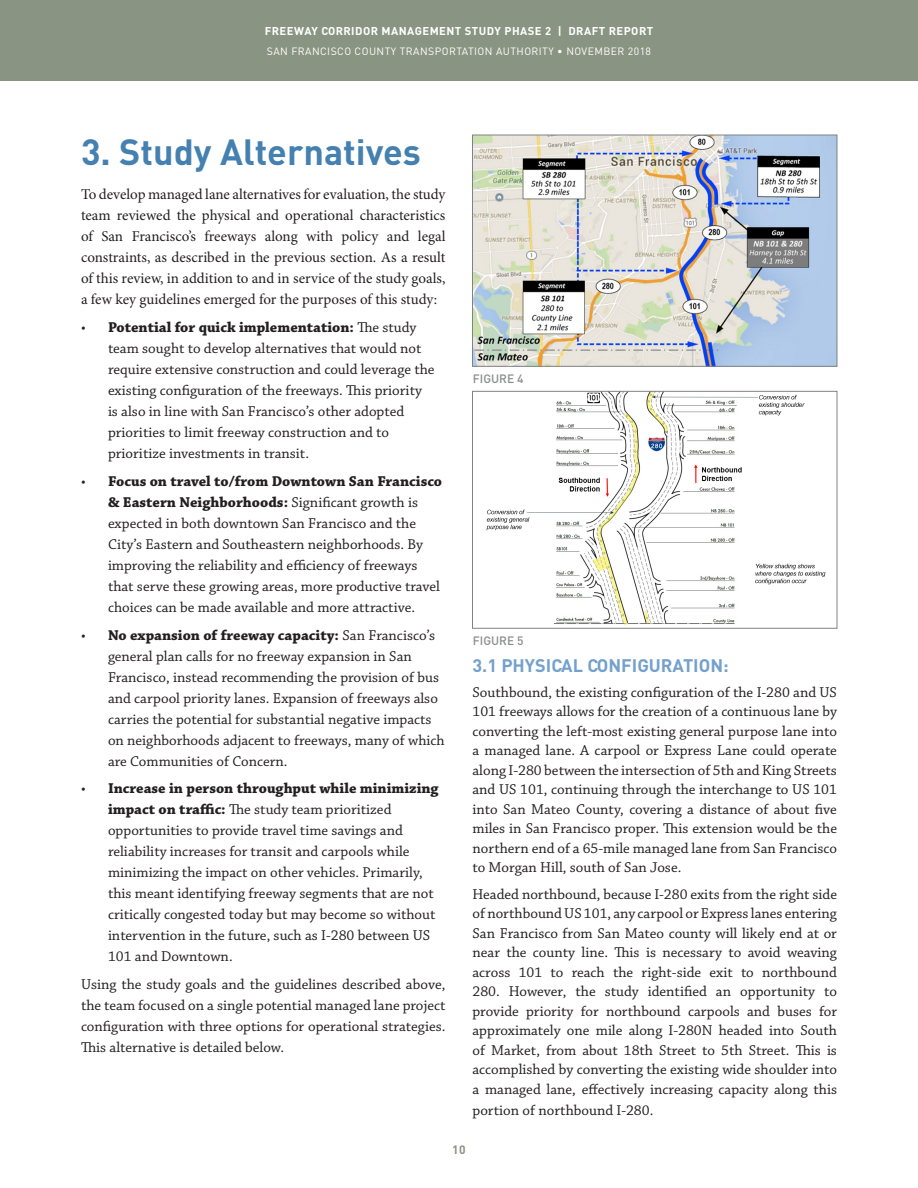
<style>
.page{position:relative;width:918px;height:1188px;background:#fff}
.page>*{position:absolute;margin:0;border:0;box-sizing:border-box;transform-origin:0 0}
.Main_Header{font:700 36px "DIN";color:#4581b0}
.Sub-Header{font:700 18px "DIN";color:#74a0cc}
.Body_Copy_Bullets{font:15px/21px "Chaparral Pro";color:#231f20}
.Body_Copy{font:15px/19.5px "Chaparral Pro";color:#231f20;text-align:justify}
.t1{font:15px/21px "Minion Pro";color:#231f20;text-align:justify}
.Figure_Caption{font:500 12px "DIN";color:#8b8c8e}
.t2{font:700 12px "DIN";color:#8a9482}
.t3{font:700 11.25px "DIN";letter-spacing:.04em;color:#fff}
.t4{font:10.5px "DIN";letter-spacing:.04em;color:#fff}
.s1{font-weight:700}
</style>
<div class="page">
<div style="left:0;top:0;width:918px;height:81px;background:#8a9482"></div>
<img style="left:474px;top:137px;width:361px;height:228px">
<div style="left:472px;top:135px;width:365px;height:232px;border:1px solid #808285"></div>
<img style="left:486px;top:393px;width:340px;height:232px">
<div style="left:472px;top:391px;width:365px;height:238px;border:1px solid #808285"></div>
<p class="t3" style="left:265px;top:24px;width:390px">FREEWAY CORRIDOR MANAGEMENT STUDY PHASE 2 | DRAFT REPORT</p>
<p class="t4" style="left:267px;top:45px;width:386px">SAN FRANCISCO COUNTY TRANSPORTATION AUTHORITY • NOVEMBER 2018</p>
<p class="Main_Header" style="left:81px;top:128px;width:341px">3. Study Alternatives</p>
<p class="t1" style="left:81px;top:185px;width:366px">To develop managed lane alternatives for evaluation, the study team reviewed the physical and operational characteristics of San Francisco’s freeways along with policy and legal constraints, as described in the previous section. As a result of this review, in addition to and in service of the study goals, a few key guidelines emerged for the purposes of this study:</p>
<p class="Body_Copy_Bullets" style="left:108px;top:318px;width:328px;text-indent:-27px">• <span class="s1">Potential for quick implementation:</span> The study team sought to develop alternatives that would not require extensive construction and could leverage the existing configuration of the freeways. This priority is also in line with San Francisco’s other adopted priorities to limit freeway construction and to prioritize investments in transit.</p>
<p class="Body_Copy_Bullets" style="left:108px;top:471px;width:336px;text-indent:-27px">• <span class="s1">Focus on travel to/from Downtown San Francisco &amp; Eastern Neighborhoods:</span> Significant growth is expected in both downtown San Francisco and the City’s Eastern and Southeastern neighborhoods. By improving the reliability and efficiency of freeways that serve these growing areas, more productive travel choices can be made available and more attractive.</p>
<p class="Body_Copy_Bullets" style="left:108px;top:625px;width:338px;text-indent:-27px">• <span class="s1">No expansion of freeway capacity:</span> San Francisco’s general plan calls for no freeway expansion in San Francisco, instead recommending the provision of bus and carpool priority lanes. Expansion of freeways also carries the potential for substantial negative impacts on neighborhoods adjacent to freeways, many of which are Communities of Concern.</p>
<p class="Body_Copy_Bullets" style="left:108px;top:779px;width:332px;text-indent:-27px">• <span class="s1">Increase in person throughput while minimizing impact on traffic:</span> The study team prioritized opportunities to provide travel time savings and reliability increases for transit and carpools while minimizing the impact on other vehicles. Primarily, this meant identifying freeway segments that are not critically congested today but may become so without intervention in the future, such as I-280 between US 101 and Downtown.</p>
<p class="Body_Copy" style="left:81px;top:975px;width:366px;line-height:21px">Using the study goals and the guidelines described above, the team focused on a single potential managed lane project configuration with three options for operational strategies.<br>This alternative is detailed below.</p>
<p class="Figure_Caption" style="left:473px;top:371px;width:52px">FIGURE 4</p>
<p class="Figure_Caption" style="left:473px;top:633px;width:52px">FIGURE 5</p>
<p class="Sub-Header" style="left:472px;top:654px;width:258px">3.1 PHYSICAL CONFIGURATION:</p>
<p class="Body_Copy" style="left:472px;top:683px;width:366px">Southbound, the existing configuration of the I-280 and US 101 freeways allows for the creation of a continuous lane by converting the left-most existing general purpose lane into a managed lane. A carpool or Express Lane could operate along I-280 between the intersection of 5th and King Streets and US 101, continuing through the interchange to US 101 into San Mateo County, covering a distance of about five miles in San Francisco proper. This extension would be the northern end of a 65-mile managed lane from San Francisco to Morgan Hill, south of San Jose.</p>
<p class="Body_Copy" style="left:472px;top:885px;width:366px">Headed northbound, because I-280 exits from the right side of northbound US 101, any carpool or Express lanes entering San Francisco from San Mateo county will likely end at or near the county line. This is necessary to avoid weaving across 101 to reach the right-side exit to northbound 280. However, the study identified an opportunity to provide priority for northbound carpools and buses for approximately one mile along I-280N headed into South of Market, from about 18th Street to 5th Street. This is accomplished by converting the existing wide shoulder into a managed lane, effectively increasing capacity along this</p>
<p class="Body_Copy" style="left:472px;top:1101px;width:182px">portion of northbound I-280.</p>
<p class="t2" style="left:452px;top:1141px;width:15px">10</p>
</div>
